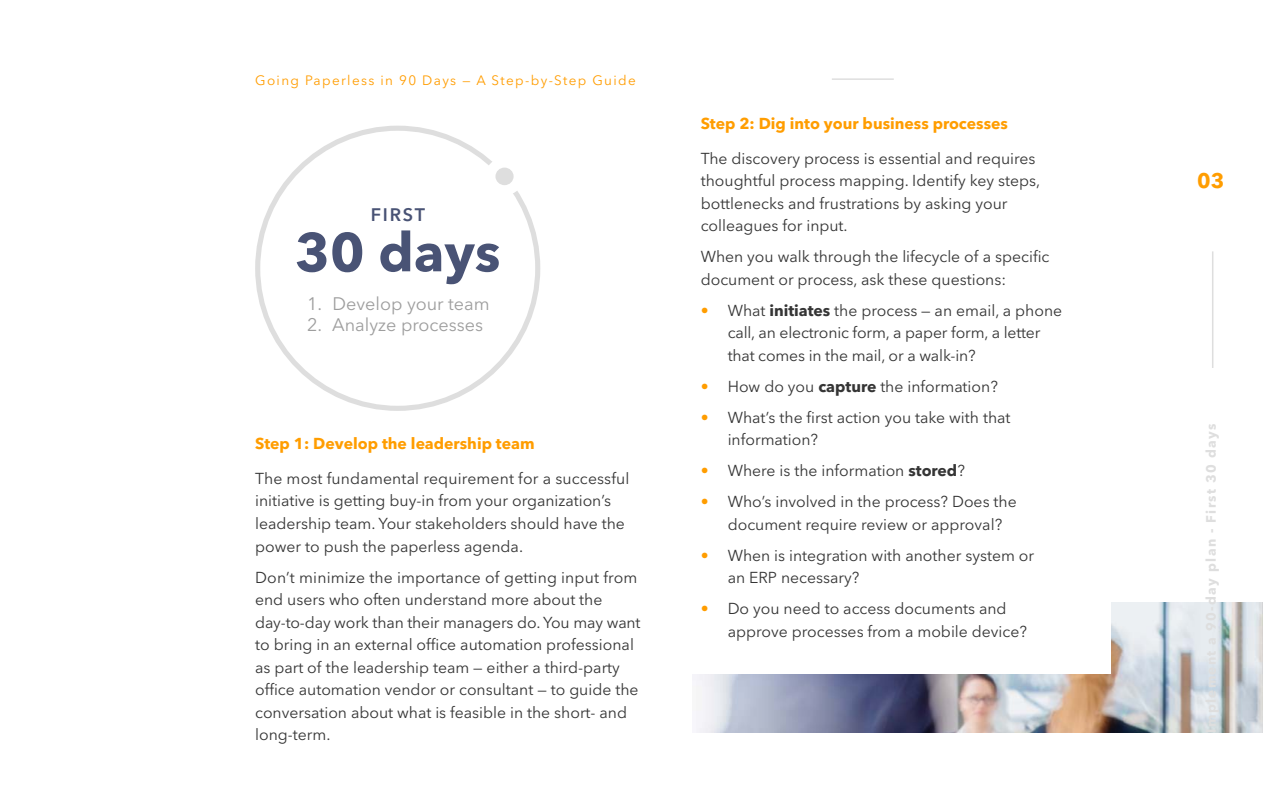
<style>
.page{position:relative;width:1263px;height:787px;background:#fff}
.page>*{position:absolute;margin:0;border:0;box-sizing:border-box;transform-origin:0 0}
.t1{font:700 54px "Avenir Next LT Pro";color:#495375}
.t2{font:700 21px "Avenir Next LT Pro";color:#ff9d00}
.t3{font:18px "Avenir Next LT Pro";color:#9e9e9e}
.t4{font:600 18px "Avenir Next LT Pro";letter-spacing:.1em;color:#495375}
.t5{font:15.75px/22.5px "Avenir Next LT Pro";color:#353535}
.t6{font:700 15.75px "Avenir Next LT Pro";color:#ff9d00}
.t7{font:13.5px "Avenir Next LT Pro";letter-spacing:.1em;color:#ff9d00}
.t8{font:700 13.5px "Avenir Next LT Pro";letter-spacing:.1em;color:#dedede}
.s1{color:#ff9d00}
.s2{font-weight:700}
</style>
<div class="page">
<hr style="left:832px;top:78px;width:62px;height:2px;background:#dedede">
<img style="left:692px;top:602px;width:571px;height:131px">
<div style="left:682px;top:517px;width:429px;height:157px;background:#fff"></div>
<svg style="left:255px;top:126px;width:285px;height:285px"></svg>
<svg style="left:485px;top:157px;width:39px;height:38px"></svg>
<hr style="left:1212px;top:251px;width:1px;height:117px;background:#dedede">
<p class="t7" style="left:255px;top:72px;width:382px">Going Paperless in 90 Days — A Step-by-Step Guide</p>
<p class="t4" style="left:371px;top:204px;width:56px">FIRST</p>
<h1 class="t1" style="left:295px;top:219px;width:207px">30 days</h1>
<p class="t3" style="left:307px;top:292px;width:184px">1. Develop your team</p>
<p class="t3" style="left:307px;top:314px;width:178px">2. Analyze processes</p>
<p class="t6" style="left:255px;top:433px;width:281px">Step 1: Develop the leadership team</p>
<p class="t5" style="left:255px;top:467px;width:376px">The most fundamental requirement for a successful initiative is getting buy-in from your organization’s leadership team. Your stakeholders should have the power to push the paperless agenda.</p>
<p class="t5" style="left:255px;top:566px;width:387px">Don’t minimize the importance of getting input from end users who often understand more about the day-to-day work than their managers do. You may want to bring in an external office automation professional as part of the leadership team — either a third-party office automation vendor or consultant — to guide the conversation about what is feasible in the short- and long-term.</p>
<p class="t6" style="left:701px;top:113px;width:309px">Step 2: Dig into your business processes</p>
<p class="t5" style="left:701px;top:147px;width:341px">The discovery process is essential and requires thoughtful process mapping. Identify key steps, bottlenecks and frustrations by asking your colleagues for input.</p>
<p class="t5" style="left:701px;top:245px;width:350px">When you walk through the lifecycle of a specific document or process, ask these questions:</p>
<p class="t5" style="left:728px;top:299px;width:336px;text-indent:-27px"><span class="s1">•</span> What <span class="s2">initiates</span> the process — an email, a phone call, an electronic form, a paper form, a letter that comes in the mail, or a walk-in?</p>
<p class="t5" style="left:701px;top:375px;width:299px"><span class="s1">•</span> How do you <span class="s2">capture</span> the information?</p>
<p class="t5" style="left:728px;top:406px;width:284px;text-indent:-27px"><span class="s1">•</span> What’s the first action you take with that information?</p>
<p class="t5" style="left:701px;top:459px;width:266px"><span class="s1">•</span> Where is the information <span class="s2">stored</span>?</p>
<p class="t5" style="left:728px;top:490px;width:291px;text-indent:-27px"><span class="s1">•</span> Who’s involved in the process? Does the document require review or approval?</p>
<p class="t5" style="left:728px;top:544px;width:308px;text-indent:-27px"><span class="s1">•</span> When is integration with another system or an ERP necessary?</p>
<p class="t5" style="left:728px;top:597px;width:301px;text-indent:-27px"><span class="s1">•</span> Do you need to access documents and approve processes from a mobile device?</p>
<h2 class="t2" style="left:1197px;top:168px;width:29px">03</h2>
<p class="t8" style="left:1203px;top:733px;width:311px;rotate:-90deg">Implement a 90-day plan - First 30 days</p>
</div>
